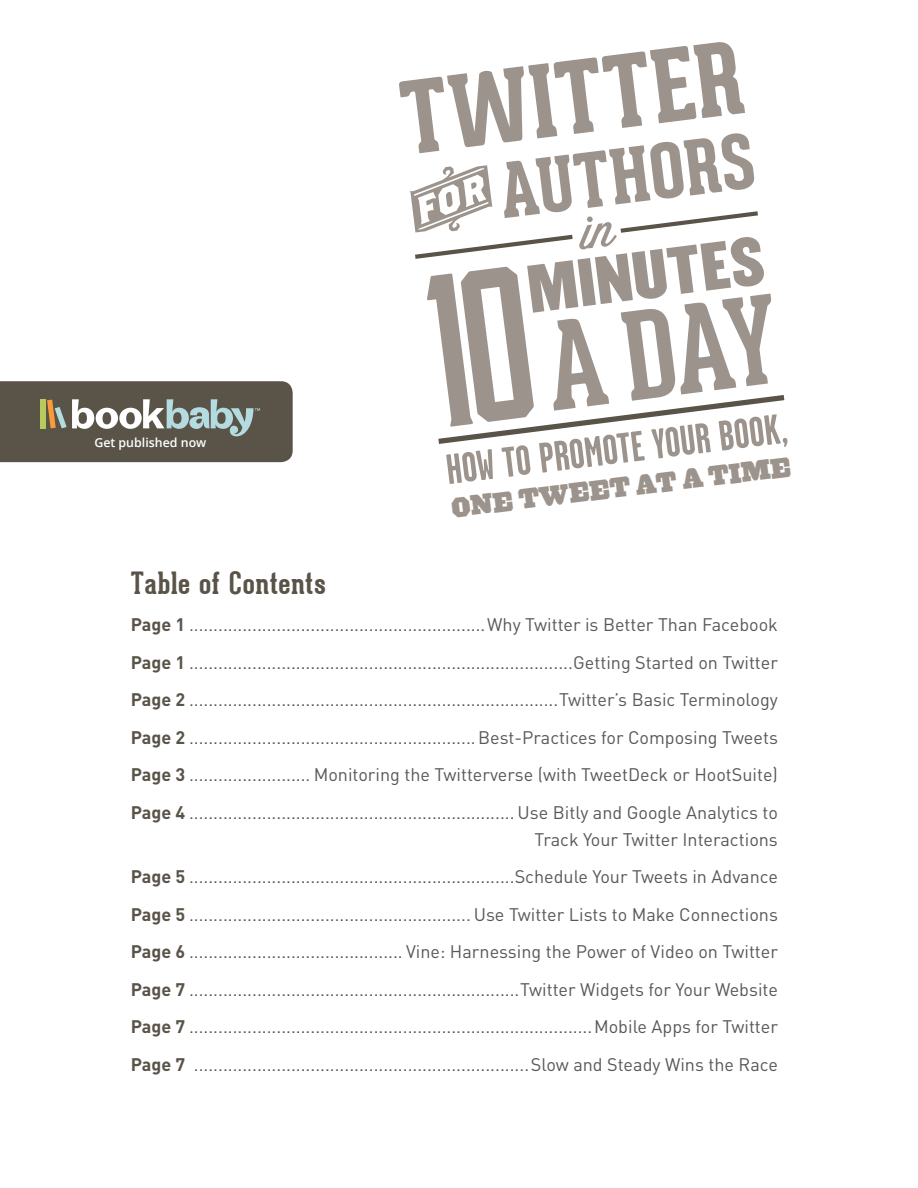
<style>
.page{position:relative;width:918px;height:1188px;background:#fff}
.page>*{position:absolute;margin:0;border:0;box-sizing:border-box;transform-origin:0 0}
.t1{font:700 30px "Geared Slab";letter-spacing:.025em;color:#595348}
.t2{font:900 26.1px "Acropolis HTF";color:#9c948c;scale:.9 1}
.t3{font:18px/37.5px "DIN";color:#57585a;text-align:justify}
.t4{font:600 12.45px "Open Sans";color:#fff}
.s1{font-weight:700;color:#595348}
</style>
<div class="page">
<svg style="left:399px;top:42px;width:389px;height:442px"></svg>
<svg style="left:0;top:381px;width:293px;height:81px;background:#6a675d"></svg>
<p class="t4" style="left:94px;top:434px;width:114px">Get published now</p>
<h2 class="t2" style="left:450px;top:492px;width:381px;rotate:-7deg">ONE TWEET AT A TIME</h2>
<h1 class="t1" style="left:131px;top:564px;width:197px">Table of Contents</h1>
<p class="t3" style="left:131px;top:606px;width:649px"><span class="s1">Page 1</span>..............................................................Why Twitter is Better Than Facebook <span class="s1">Page 1</span>................................................................................Getting Started on Twitter <span class="s1">Page 2</span>.............................................................................Twitter’s Basic Terminology <span class="s1">Page 2</span>............................................................Best-Practices for Composing Tweets <span class="s1">Page 3</span>.......................... Monitoring the Twitterverse (with TweetDeck or HootSuite)<br><span class="s1">Page 4</span>.................................................................... Use Bitly and Google Analytics to</p>
<p class="t3" style="left:131px;top:820px;width:649px;text-indent:404px">Track Your Twitter Interactions <span class="s1">Page 5</span>....................................................................Schedule Your Tweets in Advance <span class="s1">Page 5</span>........................................................... Use Twitter Lists to Make Connections <span class="s1">Page 6</span>............................................. Vine: Harnessing the Power of Video on Twitter <span class="s1">Page 7</span>.....................................................................Twitter Widgets for Your Website <span class="s1">Page 7</span>....................................................................................Mobile Apps for Twitter <span class="s1">Page 7</span> ......................................................................Slow and Steady Wins the Race</p>
</div>
